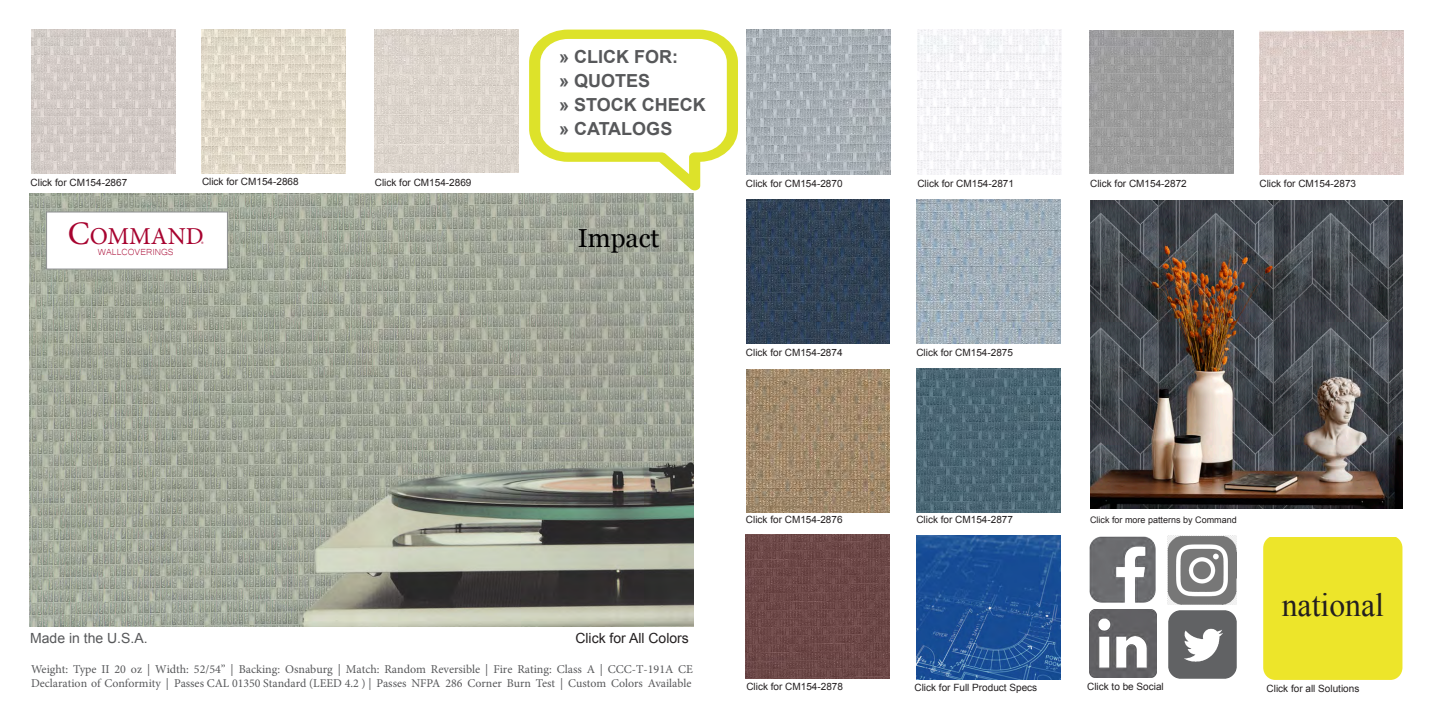
<style>
.page{position:relative;width:1440px;height:720px;background:#fff}
.page>*{position:absolute;margin:0;border:0;box-sizing:border-box;transform-origin:0 0}
.t1{font:32.9px "Times New Roman";color:#231f20}
.t2{font:26px "Georgia";color:#000}
.t3{font:24.3px "Minion Pro";color:#a7032f}
.t4{font:700 18px "Arial";color:#57585a}
.t5{font:14px "Arial";color:#231f20}
.t6{font:14px "Arial";color:#57585a}
.t7{font:12px "Minion Pro";color:#57585a}
.t8{font:11.9px "Minion Pro";color:#57585a}
.t9{font:11.5px "Microsoft Yi Baiti";color:#a7032f}
.t10{font:10px "Arial";color:#231f20}
.t11{font:9px "Arial";color:#231f20}
.t12{font:8.1px "Minion Pro";color:#a7032f}
.s1{font-size:32.9px}
</style>
<div class="page">
<svg style="left:529px;top:30px;width:209px;height:160px"></svg>
<img style="left:31px;top:29px;width:144px;height:144px">
<img style="left:202px;top:29px;width:144px;height:144px">
<img style="left:374px;top:30px;width:144px;height:143px">
<img style="left:1089px;top:536px;width:67px;height:67px">
<img style="left:1168px;top:536px;width:68px;height:66px">
<img style="left:1089px;top:610px;width:68px;height:67px">
<img style="left:1167px;top:602px;width:70px;height:77px">
<img style="left:916px;top:535px;width:144px;height:144px">
<div style="left:1263px;top:537px;width:139px;height:143px;background:#ede52a"></div>
<img style="left:746px;top:534px;width:144px;height:144px">
<img style="left:747px;top:200px;width:143px;height:144px">
<img style="left:916px;top:200px;width:144px;height:144px">
<img style="left:747px;top:369px;width:143px;height:144px">
<img style="left:916px;top:369px;width:144px;height:144px">
<img style="left:1091px;top:200px;width:312px;height:309px">
<img style="left:747px;top:29px;width:144px;height:145px">
<img style="left:917px;top:29px;width:144px;height:145px">
<img style="left:1090px;top:30px;width:144px;height:144px">
<img style="left:1260px;top:30px;width:144px;height:144px">
<img style="left:30px;top:194px;width:664px;height:432px">
<div style="left:46px;top:212px;width:182px;height:58px;background:#fff;border:1px solid #8e9091"></div>
<p class="t10" style="left:31px;top:176px;width:98px">Click for CM154-2867</p>
<p class="t10" style="left:202px;top:175px;width:98px">Click for CM154-2868</p>
<p class="t10" style="left:375px;top:176px;width:98px">Click for CM154-2869</p>
<h3 class="t3" style="left:68px;top:220px;width:137px"><span class="s1">C</span>OMMAND</h3>
<p class="t12" style="left:201px;top:239px;width:4px">®</p>
<p class="t9" style="left:98px;top:245px;width:77px">WALLCOVERINGS</p>
<p class="t4" style="left:559px;top:45px;width:120px">» CLICK FOR:</p>
<p class="t4" style="left:559px;top:69px;width:93px">» QUOTES</p>
<p class="t4" style="left:559px;top:93px;width:148px">» STOCK CHECK</p>
<p class="t4" style="left:559px;top:117px;width:115px">» CATALOGS</p>
<h2 class="t2" style="left:578px;top:219px;width:83px">Impact</h2>
<p class="t10" style="left:746px;top:177px;width:98px">Click for CM154-2870</p>
<p class="t10" style="left:917px;top:177px;width:98px">Click for CM154-2871</p>
<p class="t10" style="left:1090px;top:177px;width:98px">Click for CM154-2872</p>
<p class="t10" style="left:1260px;top:177px;width:98px">Click for CM154-2873</p>
<p class="t10" style="left:746px;top:346px;width:98px">Click for CM154-2874</p>
<p class="t10" style="left:916px;top:346px;width:98px">Click for CM154-2875</p>
<p class="t6" style="left:30px;top:629px;width:119px">Made in the U.S.A.</p>
<p class="t5" style="left:575px;top:629px;width:115px">Click for All Colors</p>
<p class="t7" style="left:31px;top:661px;width:664px">Weight: Type II 20 oz | Width: 52/54” | Backing: Osnaburg | Match: Random Reversible | Fire Rating: Class A | CCC-T-191A CE</p>
<p class="t8" style="left:31px;top:675px;width:662px">Declaration of Conformity | Passes CAL 01350 Standard (LEED 4.2 ) | Passes NFPA 286 Corner Burn Test | Custom Colors Available</p>
<p class="t10" style="left:746px;top:513px;width:98px">Click for CM154-2876</p>
<p class="t10" style="left:916px;top:513px;width:98px">Click for CM154-2877</p>
<p class="t11" style="left:1090px;top:514px;width:148px">Click for more patterns by Command</p>
<p class="t1" style="left:1282px;top:583px;width:104px">national</p>
<p class="t10" style="left:914px;top:681px;width:124px">Click for Full Product Specs</p>
<p class="t10" style="left:1087px;top:680px;width:78px">Click to be Social</p>
<p class="t10" style="left:746px;top:680px;width:98px">Click for CM154-2878</p>
<p class="t10" style="left:1267px;top:682px;width:94px">Click for all Solutions</p>
</div>
